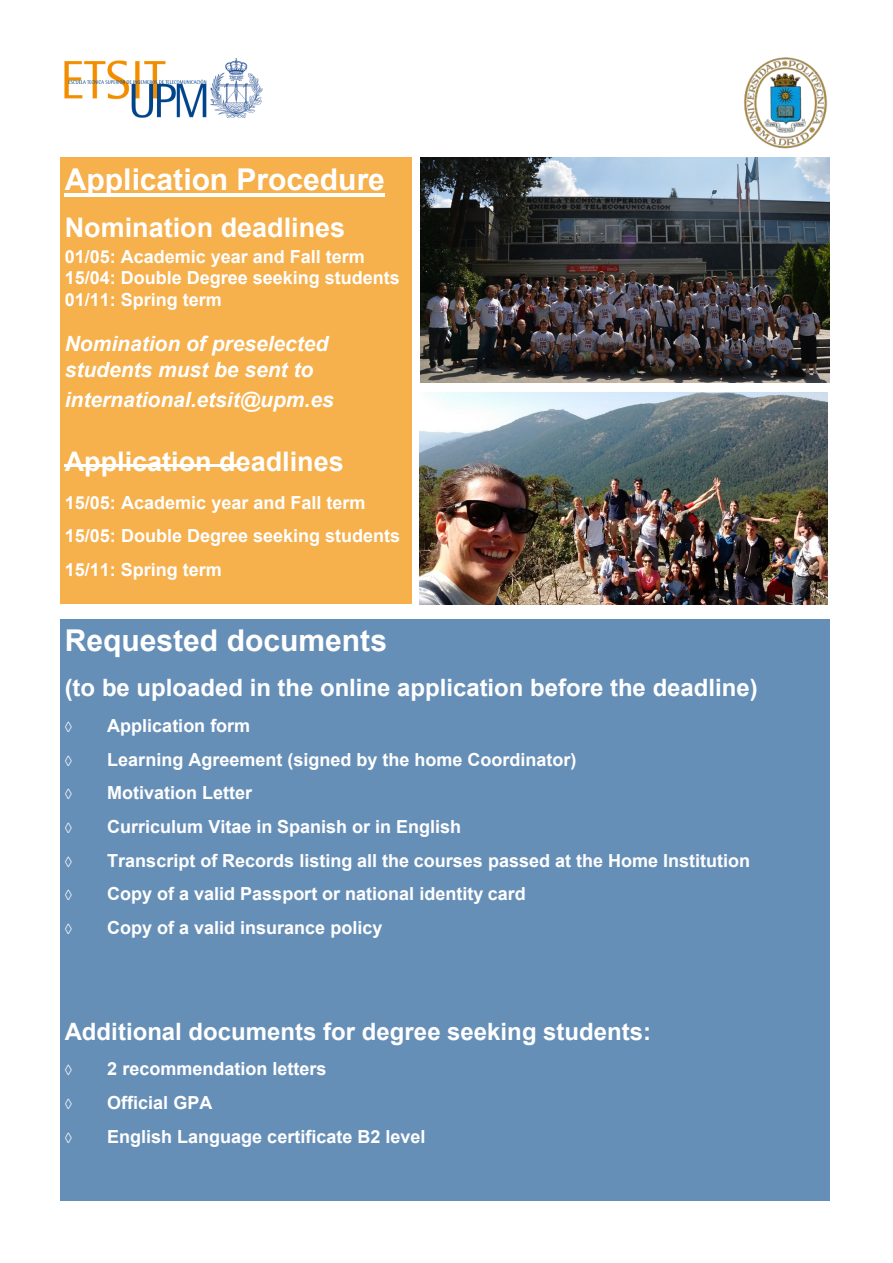
<style>
.page{position:relative;width:893px;height:1263px;background:#fff}
.page>*{position:absolute;margin:0;border:0;box-sizing:border-box;transform-origin:0 0}
.t1{font:700 30px "Arial";color:#fff}
.t2{font:700 27px "Arial";color:#fff}
.t3{font:700 27px "Arial";color:#fff}
.t4{font:700 24px "Arial";color:#fff}
.t5{font:italic 700 21px/25.2px "Arial";color:#fff}
.t6{font:700 18px/33.6px "Arial";color:#fff}
.t7{font:700 18px/21.6px "Arial";color:#fff}
.s1{font-style:inherit}
</style>
<div class="page">
<img style="left:744px;top:57px;width:84px;height:92px">
<img style="left:64px;top:58px;width:199px;height:59px">
<div style="left:61px;top:157px;width:351px;height:447px;background:#f6b04c"></div>
<hr style="left:65px;top:193px;width:320px;height:4px;background:#fff">
<div style="left:61px;top:618px;width:769px;height:582px;background:#668fb8"></div>
<img style="left:419px;top:392px;width:409px;height:212px">
<img style="left:421px;top:157px;width:409px;height:225px">
<hr style="left:65px;top:464px;width:175px;height:3px;background:#fff">
<p class="t1" style="left:65px;top:163px;width:322px">Application Procedure</p>
<p class="t3" style="left:65px;top:209px;width:282px">Nomination deadlines</p>
<p class="t7" style="left:65px;top:246px;width:337px">01/05: Academic year and Fall term<br>15/04: Double Degree seeking students<br>01/11: Spring term</p>
<p class="t5" style="left:65px;top:332px;width:265px">Nomination of preselected students must be sent to</p>
<p class="t5" style="left:65px;top:387px;width:271px">international.etsit@upm.es</p>
<p class="t2" style="left:65px;top:447px;width:281px">Application deadlines</p>
<p class="t6" style="left:65px;top:486px;width:337px"><span class="s1">15</span>/0<span class="s1">5</span>: Academic year and Fall term<br><span class="s1">15</span>/05: Double Degree seeking students<br><span class="s1">15</span>/1<span class="s1">1</span>: Spring ter<span class="s1">m</span></p>
<p class="t1" style="left:65px;top:624px;width:324px">Requ<span class="s1">ested</span> documents</p>
<p class="t4" style="left:65px;top:674px;width:695px">(to be uploaded <span class="s1">in</span> the online application before the deadline)</p>
<p class="t6" style="left:65px;top:709px;width:187px">→ Application form</p>
<p class="t6" style="left:65px;top:742px;width:513px">→ Learning Agreement (signed by <span class="s1">the home</span> Coordinator)</p>
<p class="t6" style="left:65px;top:776px;width:189px">→ Motivation Letter</p>
<p class="t6" style="left:65px;top:810px;width:398px">→ Curriculum Vitae in Spanish or <span class="s1">in</span> English</p>
<p class="t6" style="left:65px;top:843px;width:687px">→ Transcript of Records listing all <span class="s1">the</span> courses <span class="s1">passed</span> at the Home Institution</p>
<p class="t6" style="left:65px;top:877px;width:463px">→ Copy of a valid Passport or national identity card</p>
<p class="t6" style="left:65px;top:911px;width:319px">→ Copy of a valid insurance policy</p>
<p class="t4" style="left:65px;top:1018px;width:588px">Additional documents for degree seeking students:</p>
<p class="t6" style="left:65px;top:1052px;width:263px">→ 2 recommendation letters</p>
<p class="t6" style="left:65px;top:1086px;width:149px">→ Official GPA</p>
<p class="t6" style="left:65px;top:1120px;width:362px">→ <span class="s1">English</span> Language certificate <span class="s1">B2 level</span></p>
</div>
